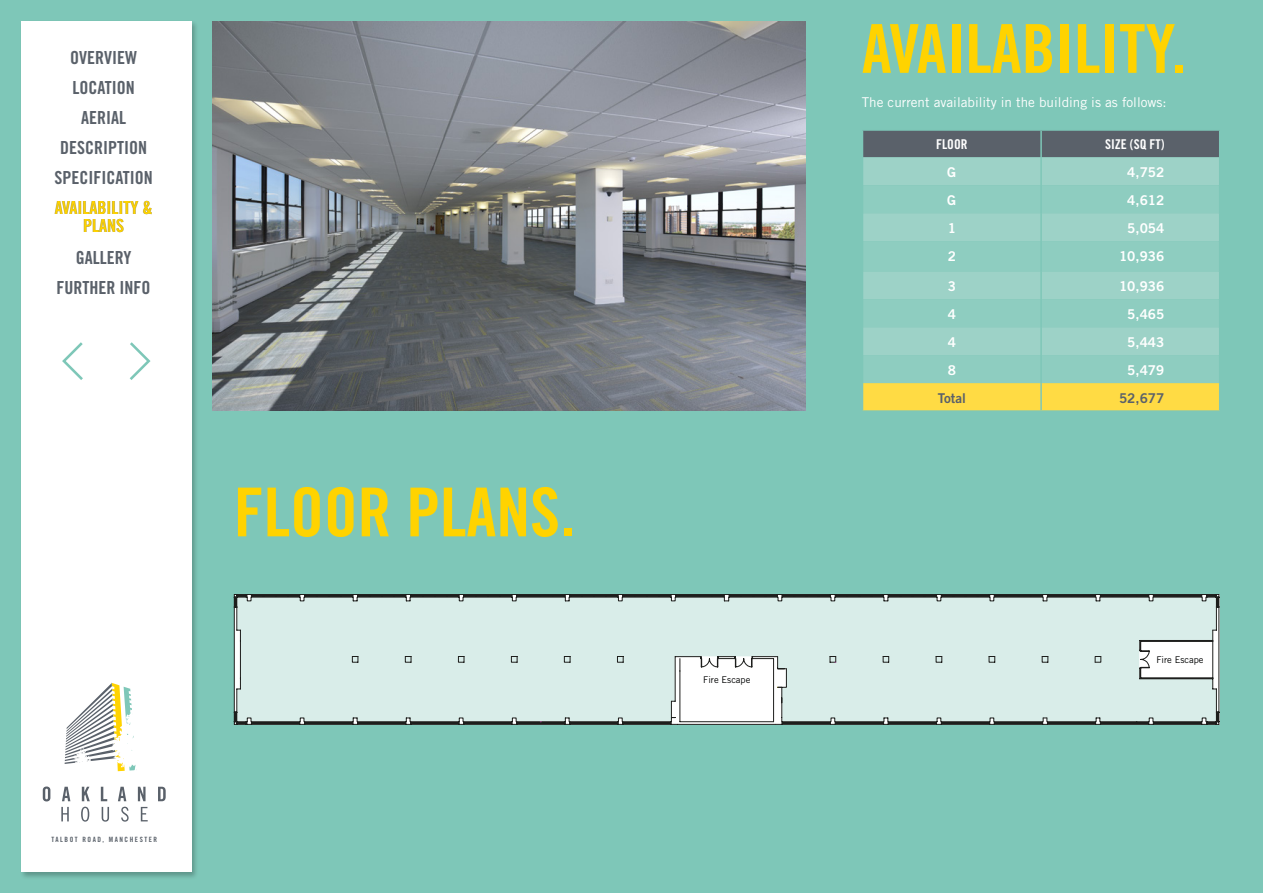
<style>
.page{position:relative;width:1263px;height:893px;background:#7ec7b8}
.page>*{position:absolute;margin:0;border:0;box-sizing:border-box;transform-origin:0 0}
.t1{font:67.5px "Trade Gothic Bold Cond Twenty";color:#ffd300}
.t2{font:18px/30px "Trade Gothic LT Std Bd Cn 20";color:#5a616a}
.t3{font:18px/18px "Trade Gothic LT Std Bd Cn 20";color:#ffd300;text-align:center}
.t4{font:13.5px "Trade Gothic Bold Two";color:#fff}
.t5{font:13.5px "Trade Gothic LT Std";color:#fff}
.t6{font:13.5px "Trade Gothic Bold Cond Twenty";color:#fff}
.t7{font:13.5px "Trade Gothic Bold Two";color:#5a616a}
.t8{font:9.3px "Trade Gothic LT";color:#010202}
.t9{font:7.2px "Trade Gothic Bold Cond Twenty";letter-spacing:.21em;color:#5a616a}
</style>
<div class="page">
<div style="left:20px;top:20px;width:179px;height:860px;background:#000;opacity:.25"></div>
<div style="left:21px;top:21px;width:170px;height:851px;background:#fff"></div>
<svg style="left:65px;top:683px;width:72px;height:89px"></svg>
<svg style="left:43px;top:786px;width:7px;height:15px"></svg>
<svg style="left:62px;top:787px;width:8px;height:14px"></svg>
<svg style="left:82px;top:787px;width:8px;height:14px"></svg>
<svg style="left:101px;top:787px;width:6px;height:14px"></svg>
<svg style="left:118px;top:787px;width:8px;height:14px"></svg>
<svg style="left:138px;top:787px;width:8px;height:14px"></svg>
<svg style="left:158px;top:787px;width:8px;height:14px"></svg>
<svg style="left:61px;top:807px;width:8px;height:14px"></svg>
<svg style="left:81px;top:807px;width:8px;height:15px"></svg>
<svg style="left:102px;top:807px;width:7px;height:15px"></svg>
<svg style="left:121px;top:807px;width:8px;height:15px"></svg>
<svg style="left:141px;top:807px;width:7px;height:14px"></svg>
<svg style="left:129px;top:342px;width:22px;height:38px"></svg>
<svg style="left:62px;top:342px;width:21px;height:38px"></svg>
<img style="left:213px;top:21px;width:593px;height:389px">
<svg style="left:234px;top:594px;width:282px;height:131px;background:#b0bebb"></svg>
<svg style="left:711px;top:594px;width:508px;height:131px;background:#494b49"></svg>
<svg style="left:829px;top:594px;width:390px;height:125px;background:#cdd9d7"></svg>
<svg style="left:275px;top:595px;width:863px;height:127px;background:#d5e7e3"></svg>
<svg style="left:700px;top:595px;width:201px;height:73px;background:#d0e2df"></svg>
<div style="left:863px;top:241px;width:356px;height:30px;background:#8ecdc0"></div>
<svg style="left:863px;top:130px;width:357px;height:111px"></svg>
<hr style="left:1040px;top:241px;width:2px;height:30px;background:#7ec7b8">
<svg style="left:863px;top:271px;width:356px;height:139px"></svg>
<p class="t2" style="left:70px;top:42px;width:68px">OVERVIEW<br>LOCATION</p>
<p class="t2" style="left:81px;top:103px;width:46px">AERIAL</p>
<p class="t2" style="left:60px;top:133px;width:88px">DESCRIPTION</p>
<p class="t2" style="left:54px;top:163px;width:100px">SPECIFICATION</p>
<p class="t3" style="left:55px;top:199px;width:99px">AVAILABILITY &amp;<br>PLANS</p>
<p class="t2" style="left:57px;top:242px;width:95px;text-align:center">GALLERY<br>FURTHER INFO</p>
<h1 class="t1" style="left:234px;top:471px;width:343px">FLOOR PLANS.</h1>
<p class="t9" style="left:51px;top:835px;width:107px">TALBOT ROAD, MANCHESTER</p>
<p class="t8" style="left:703px;top:674px;width:49px">Fire Escape</p>
<h1 class="t1" style="left:862px;top:8px;width:326px">AVAILABILITY.</h1>
<p class="t5" style="left:862px;top:94px;width:306px">The current availability in the building is as follows:</p>
<p class="t6" style="left:936px;top:136px;width:33px">FLOOR</p>
<p class="t6" style="left:1105px;top:136px;width:61px">SIZE (SQ FT)</p>
<p class="t4" style="left:947px;top:164px;width:11px">G</p>
<p class="t4" style="left:1127px;top:164px;width:39px">4,752</p>
<p class="t4" style="left:947px;top:191px;width:11px">G</p>
<p class="t4" style="left:1127px;top:191px;width:39px">4,612</p>
<p class="t4" style="left:948px;top:219px;width:10px">1</p>
<p class="t4" style="left:1127px;top:219px;width:39px">5,054</p>
<p class="t4" style="left:948px;top:247px;width:10px">2</p>
<p class="t4" style="left:1119px;top:247px;width:47px">10,936</p>
<p class="t4" style="left:948px;top:278px;width:10px">3</p>
<p class="t4" style="left:1119px;top:278px;width:47px">10,936</p>
<p class="t4" style="left:948px;top:306px;width:10px">4</p>
<p class="t4" style="left:1127px;top:306px;width:39px">5,465</p>
<p class="t4" style="left:948px;top:333px;width:10px">4</p>
<p class="t4" style="left:1127px;top:333px;width:39px">5,443</p>
<p class="t4" style="left:948px;top:361px;width:10px">8</p>
<p class="t4" style="left:1127px;top:361px;width:39px">5,479</p>
<p class="t7" style="left:938px;top:389px;width:30px">Total</p>
<p class="t7" style="left:1119px;top:389px;width:47px">52,677</p>
<p class="t8" style="left:1156px;top:654px;width:49px">Fire Escape</p>
</div>
